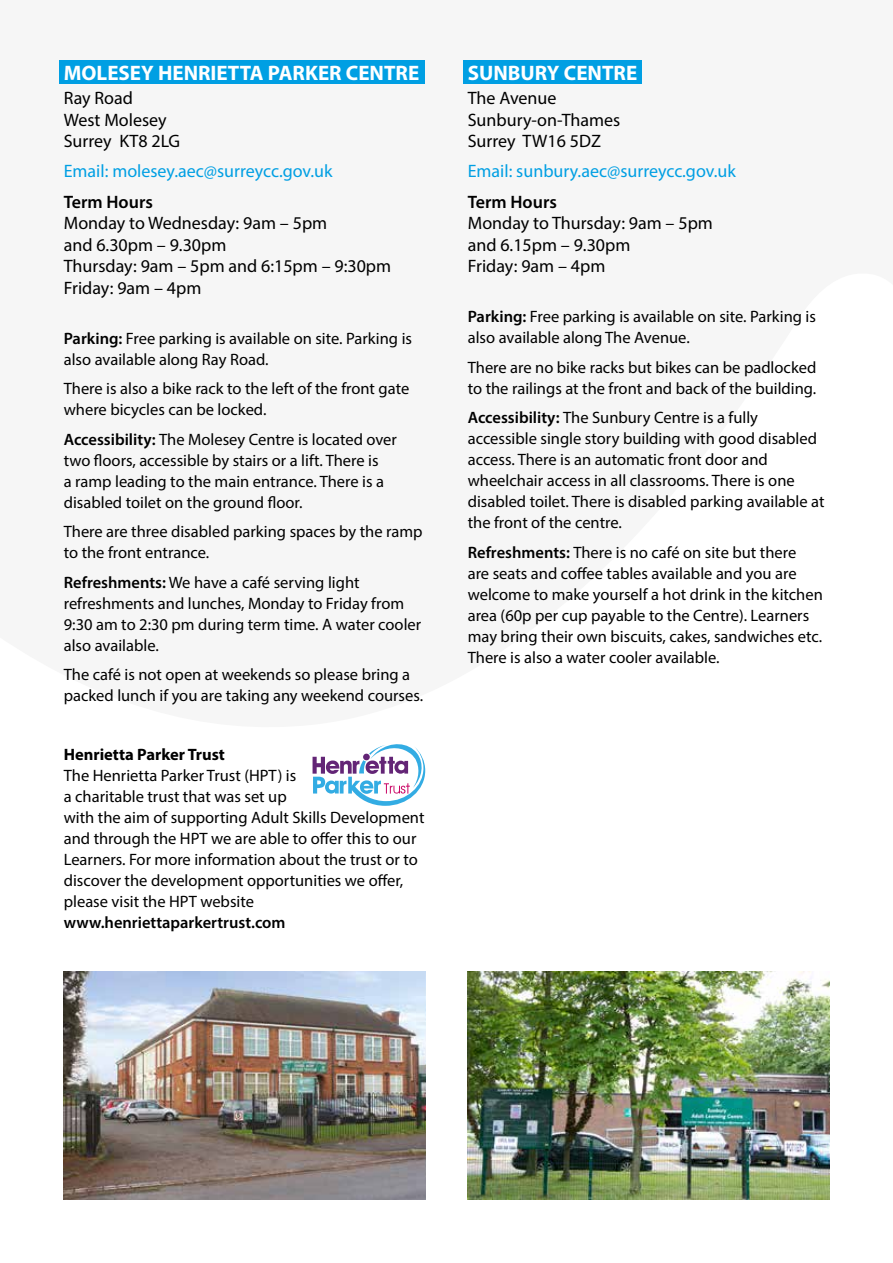
<style>
.page{position:relative;width:893px;height:1263px;background:#fff}
.page>*{position:absolute;margin:0;border:0;box-sizing:border-box;transform-origin:0 0}
.t1{font:700 21px "Myriad Pro";color:#fff}
.t2{font:18px/21.6px "Myriad Pro";color:#000}
.t3{font:18px "Myriad Pro";color:#009fe3}
.t4{font:600 18px "Myriad Pro";color:#000}
.t5{font:16.5px/21px "Myriad Pro";color:#000}
.t6{font:600 16.5px "Myriad Pro";color:#000}
.t7{font:700 16.5px "Myriad Pro";color:#000}
.s1{font-weight:600}
</style>
<div class="page">
<div style="left:60px;top:60px;width:365px;height:24px;background:#009fe3"></div>
<div style="left:463px;top:60px;width:179px;height:24px;background:#009fe3"></div>
<img style="left:64px;top:972px;width:361px;height:227px">
<img style="left:468px;top:972px;width:361px;height:227px">
<svg style="left:313px;top:744px;width:112px;height:62px"></svg>
<p class="t1" style="left:64px;top:59px;width:357px">MOLESEY HENRIETTA PARKER CENTRE</p>
<p class="t2" style="left:64px;top:87px;width:118px">Ray Road<br>West Molesey<br>Surrey KT8 2LG</p>
<p class="t3" style="left:64px;top:160px;width:270px">Email: molesey.aec@surreycc.gov.uk</p>
<p class="t4" style="left:64px;top:190px;width:91px">Term Hours</p>
<p class="t2" style="left:64px;top:212px;width:329px">Monday to Wednesday: 9am – 5pm<br>and 6.30pm – 9.30pm<br>Thursday: 9am – 5pm and 6:15pm – 9:30pm<br>Friday: 9am – 4pm</p>
<p class="t5" style="left:64px;top:327px;width:350px"><span class="s1">Parking:</span> Free parking is available on site. Parking is also available along Ray Road.</p>
<p class="t5" style="left:64px;top:378px;width:347px">There is also a bike rack to the left of the front gate where bicycles can be locked.</p>
<p class="t5" style="left:64px;top:428px;width:335px"><span class="s1">Accessibility:</span> The Molesey Centre is located over two floors, accessible by stairs or a lift. There is<br>a ramp leading to the main entrance. There is a disabled toilet on the ground floor.</p>
<p class="t5" style="left:64px;top:521px;width:360px">There are three disabled parking spaces by the ramp to the front entrance.</p>
<p class="t5" style="left:64px;top:571px;width:359px"><span class="s1">Refreshments:</span> We have a café serving light refreshments and lunches, Monday to Friday from 9:30 am to 2:30 pm during term time. A water cooler also available.</p>
<p class="t5" style="left:64px;top:664px;width:361px">The café is not open at weekends so please bring a packed lunch if you are taking any weekend courses.</p>
<p class="t7" style="left:64px;top:744px;width:163px">Henrietta Parker Trust</p>
<p class="t5" style="left:64px;top:765px;width:362px">The Henrietta Parker Trust (HPT) is<br>a charitable trust that was set up<br>with the aim of supporting Adult Skills Development and through the HPT we are able to offer this to our Learners. For more information about the trust or to discover the development opportunities we offer, please visit the HPT website</p>
<p class="t6" style="left:64px;top:912px;width:223px">www.henriettaparkertrust.com</p>
<p class="t1" style="left:468px;top:59px;width:171px">SUNBURY CENTRE</p>
<p class="t2" style="left:468px;top:87px;width:154px">The Avenue<br>Sunbury-on-Thames<br>Surrey TW16 5DZ</p>
<p class="t3" style="left:468px;top:160px;width:270px">Email: sunbury.aec@surreycc.gov.uk</p>
<p class="t4" style="left:468px;top:190px;width:91px">Term Hours</p>
<p class="t2" style="left:468px;top:212px;width:247px">Monday to Thursday: 9am – 5pm and 6.15pm – 9.30pm<br>Friday: 9am – 4pm</p>
<p class="t5" style="left:468px;top:306px;width:350px"><span class="s1">Parking:</span> Free parking is available on site. Parking is also available along The Avenue.</p>
<p class="t5" style="left:468px;top:356px;width:350px">There are no bike racks but bikes can be padlocked to the railings at the front and back of the building.</p>
<p class="t5" style="left:468px;top:407px;width:358px"><span class="s1">Accessibility:</span> The Sunbury Centre is a fully accessible single story building with good disabled access. There is an automatic front door and wheelchair access in all classrooms. There is one disabled toilet. There is disabled parking available at the front of the centre.</p>
<p class="t5" style="left:468px;top:541px;width:357px"><span class="s1">Refreshments:</span> There is no café on site but there<br>are seats and coffee tables available and you are welcome to make yourself a hot drink in the kitchen area (60p per cup payable to the Centre). Learners may bring their own biscuits, cakes, sandwiches etc.<br>There is also a water cooler available.</p>
</div>
